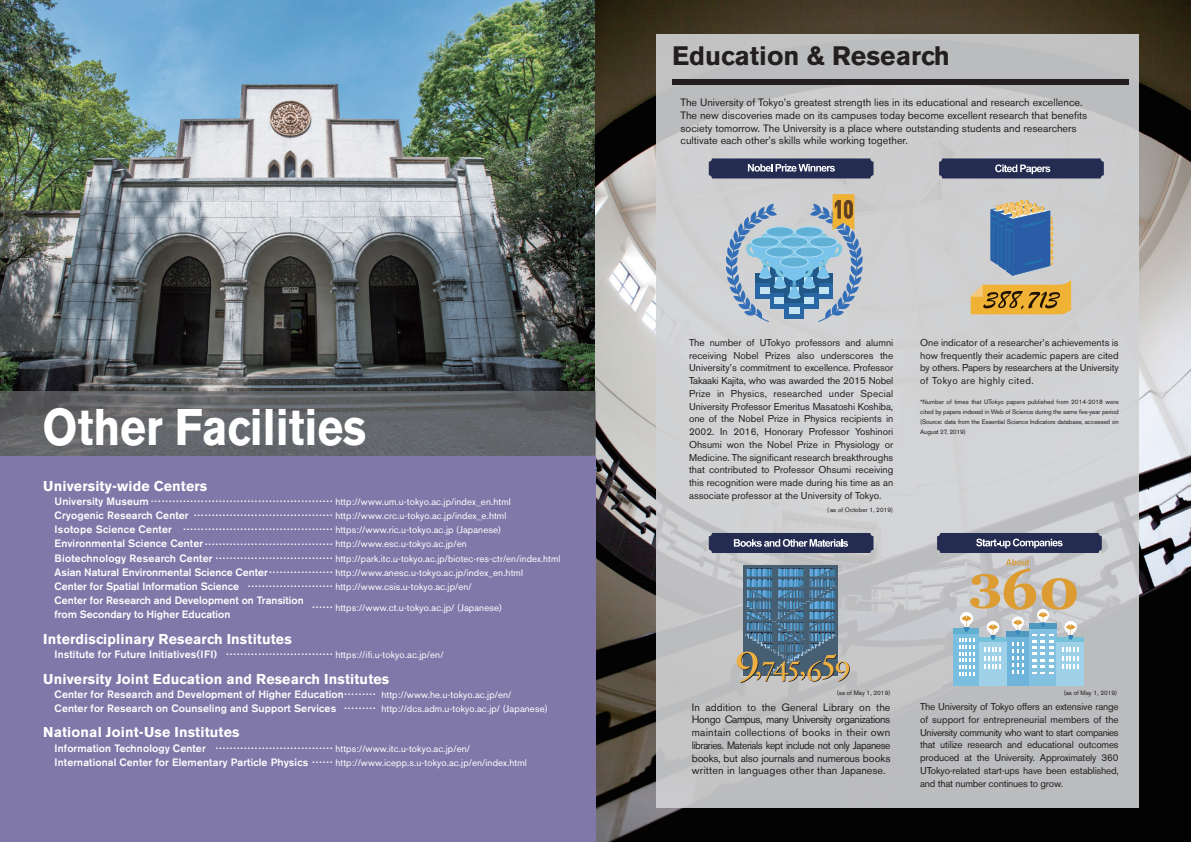
<style>
.page{position:relative;width:1191px;height:842px;background:#fff}
.page>*{position:absolute;margin:0;border:0;box-sizing:border-box;transform-origin:0 0}
.t1{font:700 51px "Akzidenz Grotesk BE";color:#fff;scale:.87 1}
.t2{font:700 26.5px "Akzidenz Grotesk BE";color:#231f20}
.t3{font:700 14.2px "Akzidenz Grotesk BE";letter-spacing:.01em;color:#fff}
.t4{font:500 10.6px/14.2px "Akzidenz Grotesk BE";letter-spacing:.01em;color:#fff}
.t5{font:10.6px/12.8px "Akzidenz Grotesk BE";color:#231f20}
.t6{font:9.9px/12.8px "Akzidenz Grotesk BE";letter-spacing:-.02em;color:#231f20;text-align:justify}
.t7{font:9.6px/14.2px "Akzidenz Grotesk BE";letter-spacing:.01em;color:#fff}
.t8{font:6.4px/9.9px "Akzidenz Grotesk BE";letter-spacing:-.02em;color:#231f20;text-align:justify}
.t9{font:6.4px "Akzidenz Grotesk BE";color:#231f20}
.s1{font-weight:500;font-size:10.6px}
.s2{font-weight:400;font-size:9.6px}
.s3{font-family:"Koz Min Pr 6 N"}
</style>
<div class="page">
<img style="left:0;top:0;width:595px;height:391px">
<img style="left:595px;top:0;width:596px;height:842px">
<svg style="left:0;top:391px;width:595px;height:65px;background:#626468"></svg>
<div style="left:0;top:456px;width:595px;height:386px;background:#7f78a9"></div>
<svg style="left:656px;top:34px;width:482px;height:774px;background:#c8c9ca"></svg>
<div style="left:672px;top:79px;width:456px;height:6px;background:#231f20"></div>
<div style="left:709px;top:158px;width:164px;height:20px;background:#252c52;border-radius:3px"></div>
<svg style="left:748px;top:164px;width:87px;height:8px"></svg>
<svg style="left:725px;top:194px;width:138px;height:128px;background:#97b3c6"></svg>
<div style="left:709px;top:533px;width:164px;height:20px;background:#252c52;border-radius:3px"></div>
<svg style="left:734px;top:539px;width:114px;height:8px"></svg>
<hr style="left:743px;top:565px;width:31px;height:3px;background:#475f72">
<hr style="left:775px;top:565px;width:31px;height:3px;background:#475f72">
<hr style="left:806px;top:565px;width:31px;height:3px;background:#475f72">
<svg style="left:736px;top:566px;width:114px;height:117px;background:#6c8493"></svg>
<div style="left:937px;top:533px;width:164px;height:20px;background:#252c52;border-radius:3px"></div>
<svg style="left:976px;top:539px;width:86px;height:9px"></svg>
<div style="left:1006px;top:631px;width:23px;height:55px;background:#6fb4da"></div>
<div style="left:1029px;top:628px;width:27px;height:58px;background:#82c2e0"></div>
<div style="left:953px;top:630px;width:26px;height:56px;background:#7abfdf"></div>
<div style="left:953px;top:628px;width:26px;height:5px;background:#62b0cf"></div>
<div style="left:979px;top:637px;width:27px;height:49px;background:#9fd1e8"></div>
<div style="left:1056px;top:637px;width:28px;height:49px;background:#9fd1e8"></div>
<div style="left:1056px;top:637px;width:28px;height:5px;background:#78c2d9"></div>
<svg style="left:958px;top:559px;width:120px;height:116px"></svg>
<div style="left:939px;top:158px;width:164px;height:20px;background:#252c52;border-radius:3px"></div>
<svg style="left:995px;top:164px;width:55px;height:10px"></svg>
<svg style="left:970px;top:200px;width:101px;height:114px;background:#9fa096"></svg>
<h1 class="t1" style="left:43px;top:398px;width:374px">Other Facilities</h1>
<h3 class="t3" style="left:43px;top:478px;width:166px">University-wide Centers</h3>
<p class="t7" style="left:55px;top:494px;width:458px"><span class="s1">University Museum </span><sup>……………………………………………</sup> http://www.um.u-tokyo.ac.jp/index_en.html<br><span class="s1">Cryogenic Research Center </span><sup>…………………………………</sup> http://www.crc.u-tokyo.ac.jp/index_e.html<br><span class="s1">Isotope Science Center </span><sup>……………………………………</sup> https://www.ric.u-tokyo.ac.jp (Japanese)</p>
<p class="t4" style="left:55px;top:537px;width:414px">Environmental Science Center……………………………… <span class="s2">http://www.esc.u-tokyo.ac.jp/en</span></p>
<p class="t7" style="left:55px;top:551px;width:507px"><span class="s1">Biotechnology Research Center </span><sup>……………………………</sup> http://park.itc.u-tokyo.ac.jp/biotec-res-ctr/en/index.html</p>
<p class="t4" style="left:55px;top:565px;width:470px">Asian Natural Environmental Science Center……………… <span class="s2">http://www.anesc.u-tokyo.ac.jp/index_en.html </span>Center for Spatial Information Science …………………… <span class="s2">http://www.csis.u-tokyo.ac.jp/en/<br></span>Center for Research and Development on Transition …… <sub>https://www.ct.u-tokyo.ac.jp/</sub> <sub>(Japanese) </sub>from Secondary to Higher Education</p>
<h3 class="t3" style="left:43px;top:631px;width:250px">Interdisciplinary Research Institutes</h3>
<p class="t4" style="left:55px;top:647px;width:390px">Institute for Future Initiatives(IFI) ………………………… <span class="s2">https://ifi.u-tokyo.ac.jp/en/</span></p>
<h3 class="t3" style="left:43px;top:670px;width:347px">University Joint Education and Research Institutes</h3>
<p class="t4" style="left:55px;top:687px;width:495px">Center for Research and Development of Higher Education……… <span class="s2">http://www.he.u-tokyo.ac.jp/en/<br></span>Center for Research on Counseling and Support Services ……… <span class="s2">http://dcs.adm.u-tokyo.ac.jp/ (Japanese)</span></p>
<h3 class="t3" style="left:43px;top:724px;width:198px">National Joint-Use Institutes</h3>
<p class="t4" style="left:55px;top:741px;width:474px">Information Technology Center …………………………… <span class="s2">https://www.itc.u-tokyo.ac.jp/en/<br></span>International Center for Elementary Particle Physics …… <span class="s2">http://www.icepp.s.u-tokyo.ac.jp/en/index.html</span></p>
<h2 class="t2" style="left:672px;top:41px;width:279px">Education &amp; Research</h2>
<p class="t5" style="left:680px;top:96px;width:408px">The University of Tokyo’s greatest strength lies in its educational and research excellence.<br>The new discoveries made on its campuses today become excellent research that benefits society tomorrow. The University is a place where outstanding students and researchers cultivate each other’s skills while working together.</p>
<p class="t6" style="left:689px;top:336px;width:206px">The number of UTokyo professors and alumni receiving Nobel Prizes also underscores the University’s commitment to excellence. Professor Takaaki Kajita, who was awarded the 2015 Nobel Prize in Physics, researched under Special University Professor Emeritus Masatoshi Koshiba, one of the Nobel Prize in Physics recipients in 2002. In 2016, Honorary Professor Yoshinori Ohsumi won the Nobel Prize in Physiology or Medicine. The significant research breakthroughs that contributed to Professor Ohsumi receiving this recognition were made during his time as an associate professor at the University of Tokyo.</p>
<p class="t9" style="left:827px;top:506px;width:68px">( as of October 1, 2019<span class="s3">)</span></p>
<p class="t6" style="left:920px;top:336px;width:200px">One indicator of a researcher’s achievements is how frequently their academic papers are cited by others. Papers by researchers at the University of Tokyo are highly cited.</p>
<p class="t8" style="left:920px;top:397px;width:200px">*Number of times that UTokyo papers published from 2014-2018 were cited by papers indexed in Web of Science during the same five-year period (Source: data from the Essential Science Indicators database, accessed on August 27, 2019)</p>
<p class="t9" style="left:837px;top:689px;width:55px">(as of May 1, 2019)</p>
<p class="t9" style="left:1063px;top:689px;width:55px">(as of May 1, 2019)</p>
<p class="t5" style="left:692px;top:701px;width:200px;text-align:justify">In addition to the General Library on the Hongo Campus, many University organizations maintain collections of books in their own libraries. Materials kept include not only Japanese books, but also journals and numerous books written in languages other than Japanese.</p>
<p class="t6" style="left:920px;top:700px;width:200px">The University of Tokyo offers an extensive range of support for entrepreneurial members of the University community who want to start companies that utilize research and educational outcomes produced at the University. Approximately 360<br>UTokyo-related start-ups have been established, and that number continues to grow.</p>
</div>
